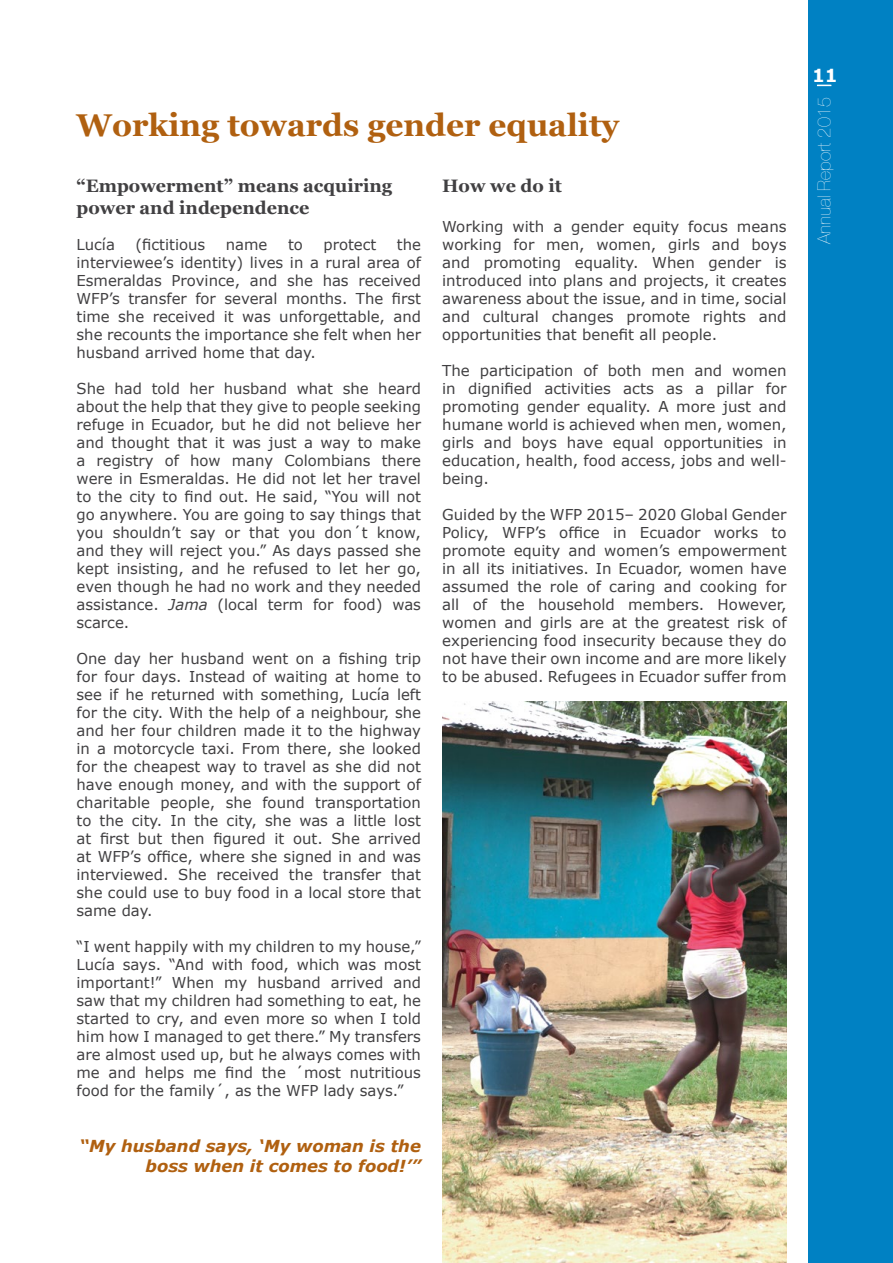
<style>
.page{position:relative;width:893px;height:1263px;background:#fff}
.page>*{position:absolute;margin:0;border:0;box-sizing:border-box;transform-origin:0 0}
.t1{font:700 31.5px "Georgia";color:#b06010}
.t2{font:700 18px/21.6px "Georgia";color:#414042}
.t3{font:18px "Helvetica Neue";color:#fff}
.t4{font:700 18px "Verdana";color:#fff}
.t5{font:italic 700 16.5px/19.8px "Verdana";color:#b06010;text-align:right}
.t6{font:15px/18px "Verdana";color:#414042;text-align:justify}
.s1{font-style:italic}
</style>
<div class="page">
<div style="left:808px;top:0;width:85px;height:1263px;background:#0081c3"></div>
<svg style="left:817px;top:85px;width:14px;height:1px"></svg>
<img style="left:442px;top:702px;width:345px;height:561px">
<h1 class="t1" style="left:77px;top:105px;width:544px">Working towards gender equality</h1>
<p class="t2" style="left:442px;top:175px;width:121px">How we do it</p>
<p class="t6" style="left:442px;top:217px;width:346px">Working with a gender equity focus means working for men, women, girls and boys and promoting equality. When gender is introduced into plans and projects, it creates awareness about the issue, and in time, social and cultural changes promote rights and opportunities that benefit all people.</p>
<p class="t6" style="left:442px;top:361px;width:346px">The participation of both men and women in dignified activities acts as a pillar for promoting gender equality. A more just and humane world is achieved when men, women, girls and boys have equal opportunities in education, health, food access, jobs and well&shy;being.</p>
<p class="t6" style="left:442px;top:505px;width:346px">Guided by the WFP 2015– 2020 Global Gender Policy, WFP’s office in Ecuador works to promote equity and women’s empowerment in all its initiatives. In Ecuador, women have assumed the role of caring and cooking for all of the household members. However, women and girls are at the greatest risk of experiencing food insecurity because they do not have their own income and are more likely to be abused. Refugees in Ecuador suffer from</p>
<p class="t2" style="left:77px;top:175px;width:317px">“Empowerment” means acquiring power and independence</p>
<p class="t6" style="left:77px;top:235px;width:40px">Lucía</p>
<p class="t6" style="left:135px;top:235px;width:71px">(fictitious</p>
<p class="t6" style="left:226px;top:235px;width:43px">name</p>
<p class="t6" style="left:288px;top:235px;width:16px">to</p>
<p class="t6" style="left:323px;top:235px;width:54px">protect</p>
<p class="t6" style="left:77px;top:235px;width:346px;text-indent:320px">the interviewee’s identity) lives in a rural area of Esmeraldas Province, and she has received WFP’s transfer for several months. The first time she received it was unforgettable, and she recounts the importance she felt when her husband arrived home that day.</p>
<p class="t6" style="left:77px;top:379px;width:346px">She had told her husband what she heard about the help that they give to people seeking refuge in Ecuador, but he did not believe her and thought that it was just a way to make a registry of how many Colombians there were in Esmeraldas. He did not let her travel to the city to find out. He said, “You will not go anywhere. You are going to say things that you shouldn’t say or that you don´t know, and they will reject you.” As days passed she kept insisting, and he refused to let her go, even though he had no work and they needed assistance. <span class="s1">Jama</span> (local term for food) was scarce.</p>
<p class="t6" style="left:77px;top:649px;width:346px">One day her husband went on a fishing trip for four days. Instead of waiting at home to see if he returned with something, Lucía left for the city. With the help of a neighbour, she and her four children made it to the highway in a motorcycle taxi. From there, she looked for the cheapest way to travel as she did not have enough money, and with the support of charitable people, she found transportation to the city. In the city, she was a little lost at first but then figured it out. She arrived at WFP’s office, where she signed in and was interviewed. She received the transfer that she could use to buy food in a local store that same day.</p>
<p class="t6" style="left:77px;top:937px;width:346px">“I went happily with my children to my house,” Lucía says. “And with food, which was most important!” When my husband arrived and saw that my children had something to eat, he started to cry, and even more so when I told him how I managed to get there.” My transfers are almost used up, but he always comes with me and helps me find the ´most nutritious food for the family´, as the WFP lady says.”</p>
<p class="t5" style="left:79px;top:1135px;width:343px">“My husband says, ‘My woman is the boss when it comes to food!’”</p>
<p class="t4" style="left:812px;top:63px;width:27px">11</p>
<p class="t3" style="left:814px;top:244px;width:148px;rotate:-90deg">Annual Report 2015</p>
</div>
